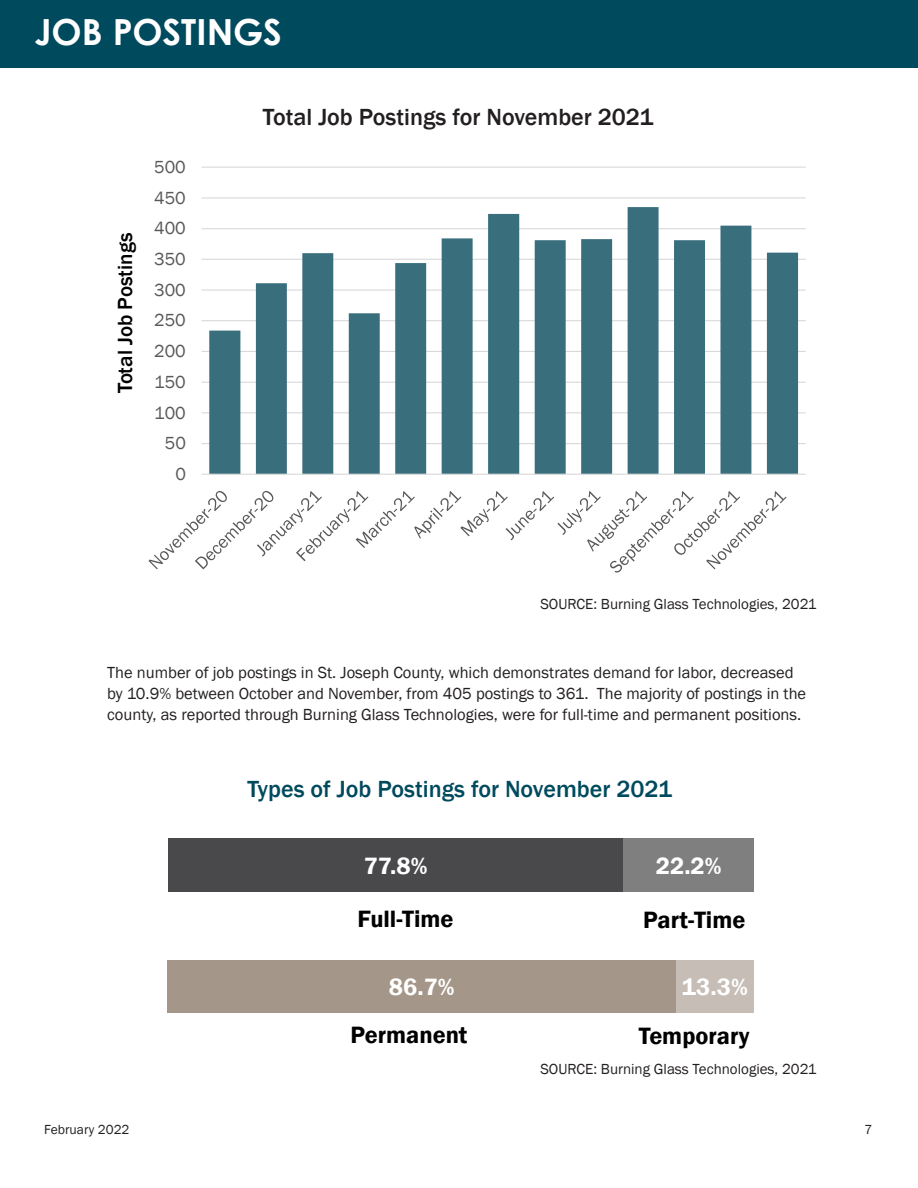
<style>
.page{position:relative;width:918px;height:1188px;background:#fff}
.page>*{position:absolute;margin:0;border:0;box-sizing:border-box;transform-origin:0 0}
.t1{font:700 36px "Century Gothic";color:#fff}
.t2{font:600 24.3px "Franklin Gothic";color:#000}
.t3{font:600 24.3px "Franklin Gothic";color:#fff}
.t4{font:500 24px "Franklin Gothic";color:#004a5e}
.t5{font:500 24px "Franklin Gothic";color:#231f20}
.t6{font:500 21px "Franklin Gothic";color:#000}
.t7{font:18px "Franklin Gothic";letter-spacing:.005em;color:#595959}
.Paragraph_Style_1{font:16.5px/21px "Franklin Gothic";color:#231f20}
.Paragraph_Style_1-2{font:15px "Franklin Gothic";color:#231f20}
.t8{font:13.5px "Franklin Gothic";color:#231f20}
</style>
<div class="page">
<div style="left:0;top:0;width:918px;height:68px;background:#004a5e"></div>
<div style="left:168px;top:839px;width:456px;height:53px;background:#49484a"></div>
<div style="left:624px;top:839px;width:130px;height:53px;background:#7f7f7f"></div>
<div style="left:168px;top:961px;width:508px;height:52px;background:#a49688"></div>
<div style="left:676px;top:961px;width:78px;height:52px;background:#c6beb6"></div>
<hr style="left:202px;top:443px;width:604px;height:1px;background:#d9d9d9">
<hr style="left:202px;top:412px;width:604px;height:1px;background:#d9d9d9">
<hr style="left:202px;top:382px;width:604px;height:1px;background:#d9d9d9">
<hr style="left:202px;top:351px;width:604px;height:1px;background:#d9d9d9">
<hr style="left:202px;top:320px;width:604px;height:1px;background:#d9d9d9">
<hr style="left:202px;top:290px;width:604px;height:1px;background:#d9d9d9">
<hr style="left:202px;top:259px;width:604px;height:1px;background:#d9d9d9">
<hr style="left:202px;top:228px;width:604px;height:1px;background:#d9d9d9">
<hr style="left:202px;top:197px;width:604px;height:1px;background:#d9d9d9">
<hr style="left:202px;top:167px;width:604px;height:1px;background:#d9d9d9">
<svg style="left:209px;top:207px;width:589px;height:267px;fill:#396f7d"></svg>
<hr style="left:202px;top:474px;width:604px;height:1px;background:#d9d9d9">
<svg style="left:148px;top:491px;width:639px;height:82px"></svg>
<p class="t1" style="left:34px;top:5px;width:249px">JOB POSTINGS</p>
<p class="t6" style="left:112px;top:393px;width:162px;rotate:-90deg">Total Job Postings</p>
<p class="t7" style="left:154px;top:156px;width:33px">500</p>
<p class="t7" style="left:154px;top:186px;width:33px">450</p>
<p class="t7" style="left:154px;top:217px;width:33px">400</p>
<p class="t7" style="left:154px;top:248px;width:33px">350</p>
<p class="t7" style="left:154px;top:279px;width:33px">300</p>
<p class="t7" style="left:154px;top:309px;width:33px">250</p>
<p class="t7" style="left:154px;top:340px;width:33px">200</p>
<p class="t7" style="left:154px;top:371px;width:33px">150</p>
<p class="t7" style="left:154px;top:401px;width:33px">100</p>
<p class="t7" style="left:165px;top:432px;width:23px">50</p>
<p class="t7" style="left:175px;top:463px;width:12px">0</p>
<p class="t5" style="left:263px;top:102px;width:392px">Total Job Postings for November 2021</p>
<p class="Paragraph_Style_1-2" style="left:540px;top:594px;width:278px">SOURCE: Burning Glass Technologies, 2021</p>
<p class="Paragraph_Style_1" style="left:107px;top:663px;width:700px">The number of job postings in St. Joseph County, which demonstrates demand for labor, decreased by 10.9% between October and November, from 405 postings to 361. The majority of postings in the county, as reported through Burning Glass Technologies, were for full-time and permanent positions.</p>
<p class="t4" style="left:247px;top:774px;width:426px">Types of Job Postings for November 2021</p>
<p class="t3" style="left:364px;top:851px;width:65px">77.8%</p>
<p class="t3" style="left:656px;top:851px;width:67px">22.2%</p>
<p class="t2" style="left:358px;top:904px;width:98px">Full-Time</p>
<p class="t2" style="left:643px;top:905px;width:104px">Part-Time</p>
<p class="t3" style="left:389px;top:972px;width:67px">86.7%</p>
<p class="t3" style="left:682px;top:972px;width:68px">13.3%</p>
<p class="t2" style="left:350px;top:1019px;width:119px">Permanent</p>
<p class="t2" style="left:639px;top:1021px;width:112px">Temporary</p>
<p class="Paragraph_Style_1-2" style="left:540px;top:1060px;width:278px">SOURCE: Burning Glass Technologies, 2021</p>
<p class="t8" style="left:44px;top:1122px;width:87px">February 2022</p>
<p class="t8" style="left:864px;top:1122px;width:9px">7</p>
</div>
